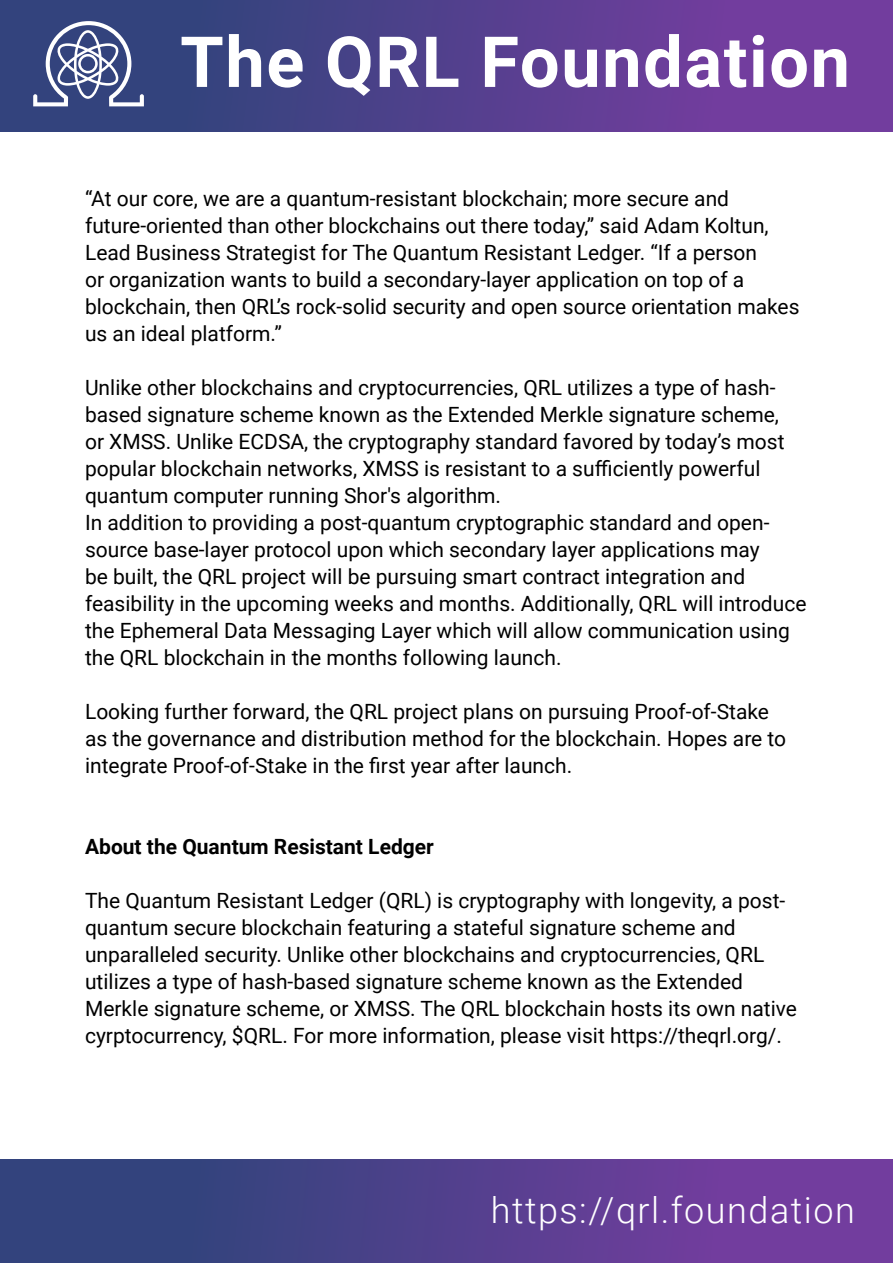
<style>
.page{position:relative;width:893px;height:1263px;background:#fff}
.page>*{position:absolute;margin:0;border:0;box-sizing:border-box;transform-origin:0 0}
.t1{font:700 70.5px "Roboto";letter-spacing:.02em;color:#fff}
.t2{font:300 36px "Roboto";letter-spacing:.04em;color:#fff}
.t3{font:21px/27px "Roboto";color:#000}
.t4{font:700 21px "Roboto";color:#000}
</style>
<div class="page">
<div style="left:0;top:0;width:892px;height:132px;background:linear-gradient(to right,#294578,#7b3ca2)"></div>
<div style="left:0;top:1159px;width:892px;height:104px;background:linear-gradient(to right,#284477,#7b3ca3)"></div>
<svg style="left:33px;top:21px;width:111px;height:85px;fill:#33437d"></svg>
<svg style="left:57px;top:30px;width:61px;height:69px;fill:#33437d"></svg>
<svg style="left:78px;top:54px;width:20px;height:19px"></svg>
<h1 class="t1" style="left:180px;top:12px;width:671px">The QRL Foundation</h1>
<p class="t3" style="left:85px;top:184px;width:716px">“At our core, we are a quantum-resistant blockchain; more secure and future-oriented than other blockchains out there today,” said Adam Koltun, Lead Business Strategist for The Quantum Resistant Ledger. “If a person<br>or organization wants to build a secondary-layer application on top of a blockchain, then QRL’s rock-solid security and open source orientation makes us an ideal platform.”</p>
<p class="t3" style="left:85px;top:373px;width:723px">Unlike other blockchains and cryptocurrencies, QRL utilizes a type of hash&shy;based signature scheme known as the Extended Merkle signature scheme,<br>or XMSS. Unlike ECDSA, the cryptography standard favored by today’s most popular blockchain networks, XMSS is resistant to a sufficiently powerful quantum computer running Shor's algorithm.<br>In addition to providing a post-quantum cryptographic standard and open&shy;source base-layer protocol upon which secondary layer applications may<br>be built, the QRL project will be pursuing smart contract integration and feasibility in the upcoming weeks and months. Additionally, QRL will introduce the Ephemeral Data Messaging Layer which will allow communication using the QRL blockchain in the months following launch.</p>
<p class="t3" style="left:85px;top:697px;width:703px">Looking further forward, the QRL project plans on pursuing Proof-of-Stake as the governance and distribution method for the blockchain. Hopes are to integrate Proof-of-Stake in the first year after launch.</p>
<p class="t4" style="left:85px;top:832px;width:350px">About the Quantum Resistant Ledger</p>
<p class="t3" style="left:85px;top:886px;width:713px">The Quantum Resistant Ledger (QRL) is cryptography with longevity, a post&shy;quantum secure blockchain featuring a stateful signature scheme and unparalleled security. Unlike other blockchains and cryptocurrencies, QRL utilizes a type of hash-based signature scheme known as the Extended Merkle signature scheme, or XMSS. The QRL blockchain hosts its own native cyrptocurrency, $QRL. For more information, please visit https://theqrl.org/.</p>
<h2 class="t2" style="left:491px;top:1184px;width:366px">https://qrl.foundation</h2>
</div>
